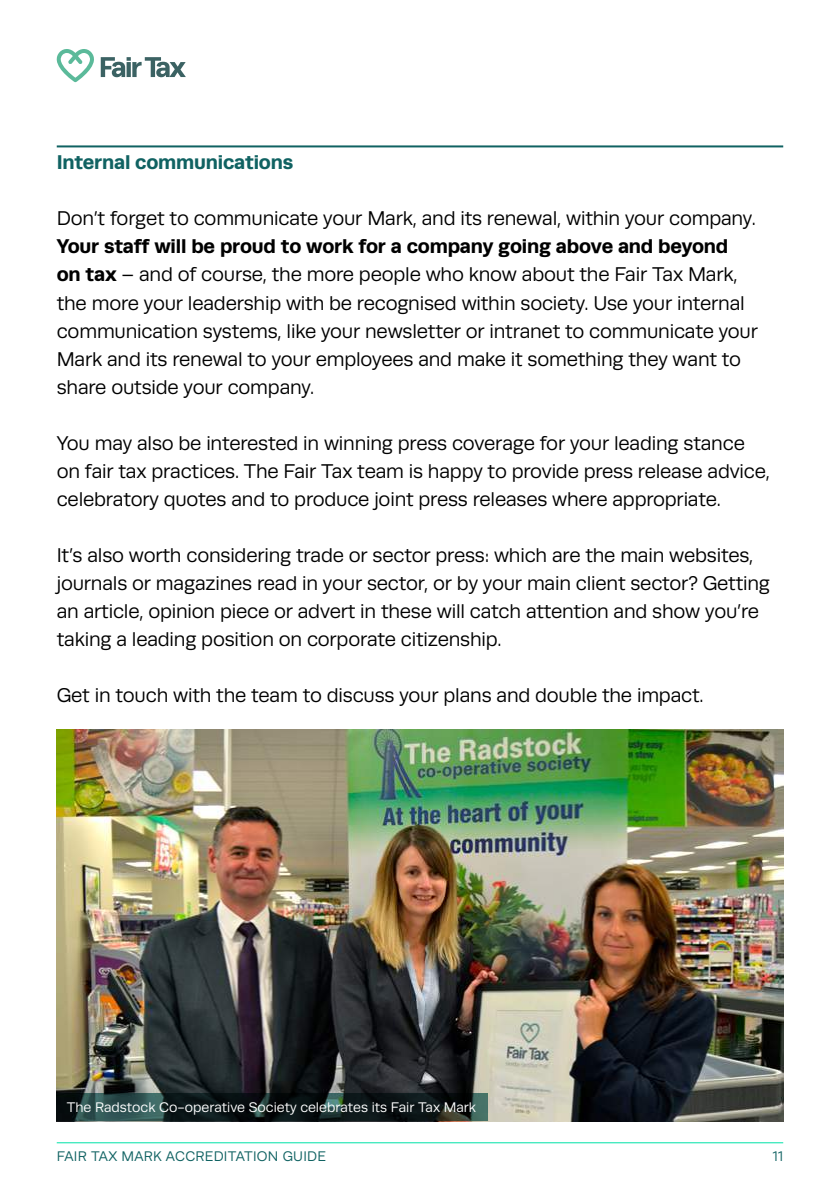
<style>
.page{position:relative;width:840px;height:1191px;background:#fff}
.page>*{position:absolute;margin:0;border:0;box-sizing:border-box;transform-origin:0 0}
.t1{font:20px/28px "Runda";letter-spacing:-.01em;color:#000}
.t2{font:700 20px "Runda";letter-spacing:-.01em;color:#106262}
.t3{font:14px "Runda";color:#fff}
.t4{font:14px "Runda";letter-spacing:.02em;color:#106262}
.s1{font-weight:700}
</style>
<div class="page">
<hr style="left:57px;top:1142px;width:725px;height:1px;background:#00e2a7">
<svg style="left:101px;top:57px;width:85px;height:20px"></svg>
<svg style="left:57px;top:49px;width:37px;height:33px"></svg>
<img style="left:57px;top:729px;width:725px;height:392px">
<hr style="left:57px;top:145px;width:725px;height:2px;background:#106262">
<svg style="left:57px;top:1093px;width:431px;height:28px;background:#162726"></svg>
<p class="t2" style="left:57px;top:151px;width:238px">Internal communications</p>
<p class="t1" style="left:57px;top:205px;width:700px">Don’t forget to communicate your Mark, and its renewal, within your company.</p>
<p class="t1" style="left:57px;top:233px;width:702px"><span class="s1">Your staff will be proud to work for a company going above and beyond<br>on tax</span> – and of course, the more people who know about the Fair Tax Mark, the more your leadership with be recognised within society. Use your internal communication systems, like your newsletter or intranet to communicate your Mark and its renewal to your employees and make it something they want to share outside your company.</p>
<p class="t1" style="left:57px;top:429px;width:714px">You may also be interested in winning press coverage for your leading stance on fair tax practices. The Fair Tax team is happy to provide press release advice, celebratory quotes and to produce joint press releases where appropriate.</p>
<p class="t1" style="left:57px;top:541px;width:714px">It’s also worth considering trade or sector press: which are the main websites, journals or magazines read in your sector, or by your main client sector? Getting an article, opinion piece or advert in these will catch attention and show you’re taking a leading position on corporate citizenship.</p>
<p class="t1" style="left:57px;top:681px;width:648px">Get in touch with the team to discuss your plans and double the impact.</p>
<p class="t3" style="left:67px;top:1100px;width:410px">The Radstock Co-operative Society celebrates its Fair Tax Mark</p>
<p class="t4" style="left:57px;top:1148px;width:271px">FAIR TAX MARK ACCREDITATION GUIDE</p>
<p class="t4" style="left:772px;top:1148px;width:12px">11</p>
</div>
